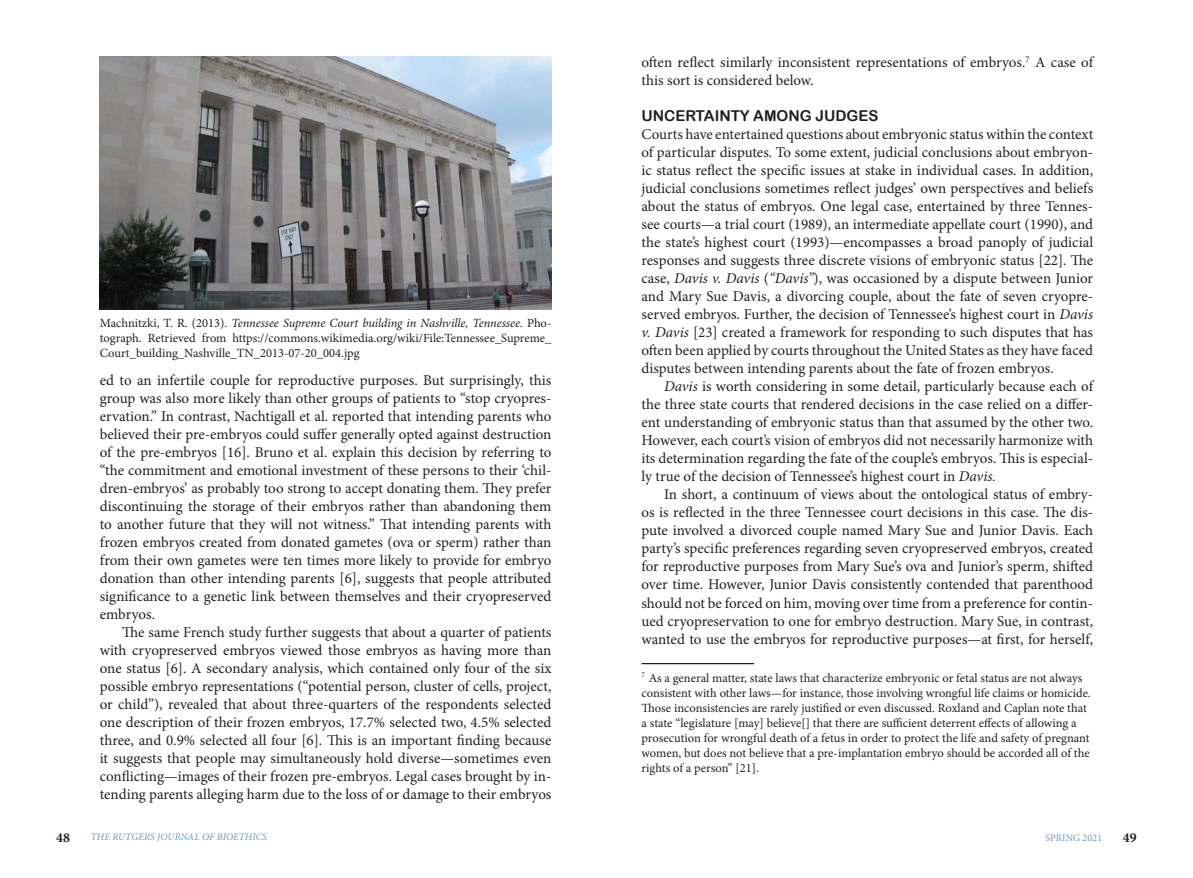
<style>
.page{position:relative;width:1193px;height:878px;background:#fff}
.page>*{position:absolute;margin:0;border:0;box-sizing:border-box;transform-origin:0 0}
.t1{font:15px/18px "Minion Pro";color:#231f20;text-align:justify}
.t2{font:15px "Arial Rounded MT Bold";color:#231f20}
.t3{font:700 13.75px "Minion Pro";color:#231f20}
.t4{font:12.5px/15px "Minion Pro";letter-spacing:-.005em;color:#231f20}
.t5{font:italic 10px "Minion Pro";letter-spacing:.01em;color:#7098bc}
.t6{font:10px "Minion Pro";letter-spacing:.01em;color:#7098bc}
.s1{font-style:italic}
</style>
<div class="page">
<hr style="left:641px;top:663px;width:113px;height:1px;background:#231f20">
<img style="left:100px;top:56px;width:451px;height:253px">
<p class="t4" style="left:100px;top:315px;width:453px;text-align:justify">Machnitzki, T. R. (2013). <span class="s1">Tennessee Supreme Court building in Nashville, Tennessee.</span> Pho&shy;tograph. Retrieved from https://commons.wikimedia.org/wiki/File:Tennessee_Supreme_ Court_building_Nashville_TN_2013-07-20_004.jpg</p>
<p class="t1" style="left:100px;top:371px;width:453px">ed to an infertile couple for reproductive purposes. But surprisingly, this group was also more likely than other groups of patients to “stop cryopres&shy;ervation.” In contrast, Nachtigall et al. reported that intending parents who believed their pre-embryos could suffer generally opted against destruction of the pre-embryos [16]. Bruno et al. explain this decision by referring to “the commitment and emotional investment of these persons to their ‘chil&shy;dren-embryos’ as probably too strong to accept donating them. They prefer discontinuing the storage of their embryos rather than abandoning them to another future that they will not witness.” That intending parents with frozen embryos created from donated gametes (ova or sperm) rather than from their own gametes were ten times more likely to provide for embryo donation than other intending parents [6], suggests that people attributed significance to a genetic link between themselves and their cryopreserved embryos.</p>
<p class="t1" style="left:100px;top:623px;width:453px;text-indent:22px">The same French study further suggests that about a quarter of patients with cryopreserved embryos viewed those embryos as having more than one status [6]. A secondary analysis, which contained only four of the six possible embryo representations (“potential person, cluster of cells, project, or child”), revealed that about three-quarters of the respondents selected one description of their frozen embryos, 17.7% selected two, 4.5% selected three, and 0.9% selected all four [6]. This is an important finding because it suggests that people may simultaneously hold diverse—sometimes even conflicting—images of their frozen pre-embryos. Legal cases brought by in&shy;tending parents alleging harm due to the loss of or damage to their embryos</p>
<p class="t1" style="left:641px;top:53px;width:453px">often reflect similarly inconsistent representations of embryos.<sup>7</sup> A case of this sort is considered below.</p>
<p class="t2" style="left:641px;top:107px;width:238px">UNCERTAINTY AMONG JUDGES</p>
<p class="t1" style="left:641px;top:125px;width:453px">Courts have entertained questions about embryonic status within the context of particular disputes. To some extent, judicial conclusions about embryon&shy;ic status reflect the specific issues at stake in individual cases. In addition, judicial conclusions sometimes reflect judges’ own perspectives and beliefs about the status of embryos. One legal case, entertained by three Tennes&shy;see courts—a trial court (1989), an intermediate appellate court (1990), and the state’s highest court (1993)—encompasses a broad panoply of judicial responses and suggests three discrete visions of embryonic status [22]. The case, <span class="s1">Davis v. Davis</span> (<span class="s1">“Davis”</span>), was occasioned by a dispute between Junior and Mary Sue Davis, a divorcing couple, about the fate of seven cryopre&shy;served embryos. Further, the decision of Tennessee’s highest court in <span class="s1">Davis v. Davis</span> [23] created a framework for responding to such disputes that has often been applied by courts throughout the United States as they have faced disputes between intending parents about the fate of frozen embryos.</p>
<p class="t1" style="left:641px;top:377px;width:453px;text-indent:22px"><span class="s1">Davis</span> is worth considering in some detail, particularly because each of the three state courts that rendered decisions in the case relied on a differ&shy;ent understanding of embryonic status than that assumed by the other two.<br>However, each court’s vision of embryos did not necessarily harmonize with its determination regarding the fate of the couple’s embryos. This is especial&shy;ly true of the decision of Tennessee’s highest court in <span class="s1">Davis.</span></p>
<p class="t1" style="left:641px;top:485px;width:453px;text-indent:22px">In short, a continuum of views about the ontological status of embry&shy;os is reflected in the three Tennessee court decisions in this case. The dis&shy;pute involved a divorced couple named Mary Sue and Junior Davis. Each party’s specific preferences regarding seven cryopreserved embryos, created for reproductive purposes from Mary Sue’s ova and Junior’s sperm, shifted over time. However, Junior Davis consistently contended that parenthood should not be forced on him, moving over time from a preference for contin&shy;ued cryopreservation to one for embryo destruction. Mary Sue, in contrast, wanted to use the embryos for reproductive purposes—at first, for herself,</p>
<p class="t4" style="left:641px;top:670px;width:451px"><sup>7</sup> As a general matter, state laws that characterize embryonic or fetal status are not always consistent with other laws—for instance, those involving wrongful life claims or homicide.<br>Those inconsistencies are rarely justified or even discussed. Roxland and Caplan note that a state “legislature [may] believe[] that there are sufficient deterrent effects of allowing a prosecution for wrongful death of a fetus in order to protect the life and safety of pregnant women, but does not believe that a pre-implantation embryo should be accorded all of the rights of a person” [21].</p>
<p class="t3" style="left:56px;top:827px;width:15px">48</p>
<p class="t5" style="left:91px;top:830px;width:178px">THE RUTGERS JOURNAL OF BIOETHICS</p>
<p class="t6" style="left:1045px;top:831px;width:58px">SPRING 2021</p>
<p class="t3" style="left:1122px;top:827px;width:15px">49</p>
</div>
